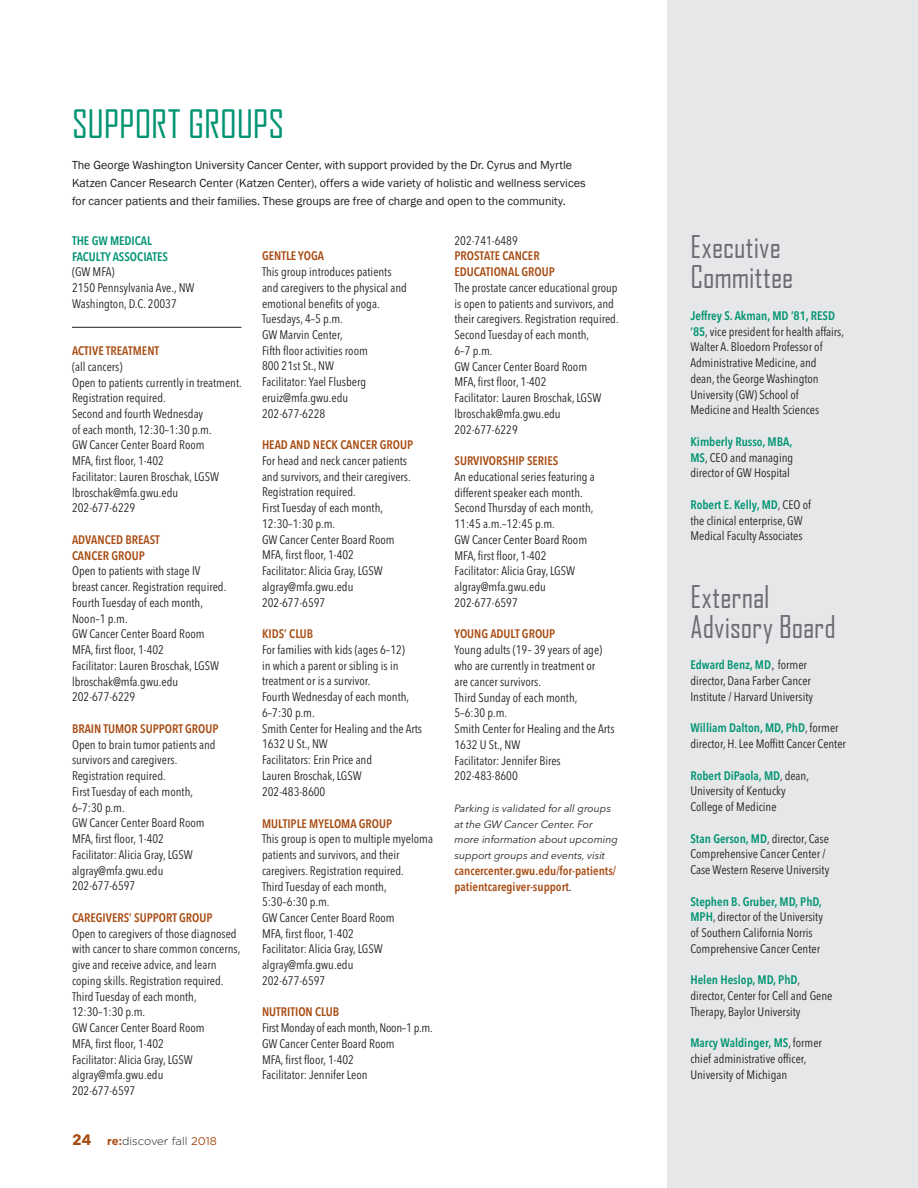
<style>
.page{position:relative;width:918px;height:1188px;background:#fff}
.page>*{position:absolute;margin:0;border:0;box-sizing:border-box;transform-origin:0 0}
.t1{font:37.5px "Agency FB";letter-spacing:-.005em;color:#009472}
.t2{font:30px/30px "Agency FB";letter-spacing:.005em;color:#6c6d70}
.t3{font:condensed 12.3px/15.8px "Avenir Next LT Pro";color:#231f20}
.t4{font:600 condensed 12.3px/15.8px "Avenir Next LT Pro";color:#a84c13}
.t5{font:600 condensed 12.3px/15.8px "Avenir Next LT Pro";color:#009472}
.t6{font:12px/18px "Franklin Gothic";color:#231f20}
.t7{font:300 11.25px "Gotham";color:#231f20}
.t8{font:italic 10.5px/15.8px "Avenir Next LT Pro";color:#231f20}
.s1{font-weight:400;font-style:italic;font-stretch:normal;color:#231f20}
.s2{font-family:"Avenir Next LT Pro";font-weight:700;font-size:15px;color:#a84c13}
.s3{font-weight:700;color:#a84c13}
.s4{font-weight:400;color:#a84c13}
.s5{font-weight:600;color:#009472}
.s6{font-family:"Arial";font-stretch:normal}
</style>
<div class="page">
<div style="left:668px;top:0;width:250px;height:1188px;background:#e6e7e9"></div>
<hr style="left:72px;top:327px;width:170px;height:1px;background:#231f20">
<p class="t1" style="left:72px;top:101px;width:214px">SUPPORT GROUPS</p>
<p class="t6" style="left:72px;top:157px;width:515px">The George Washington University Cancer Center, with support provided by the Dr. Cyrus and Myrtle<br>Katzen Cancer Research Center (Katzen Center), offers a wide variety of holistic and wellness services for cancer patients and their families. These groups are free of charge and open to the community.</p>
<p class="t5" style="left:72px;top:233px;width:98px">THE GW MEDICAL<br>FACULTY ASSOCIATES</p>
<p class="t3" style="left:72px;top:264px;width:124px">(GW MFA)<br>2150 Pennsylvania Ave., NW<br>Washington, D.C. 20037</p>
<p class="t4" style="left:72px;top:343px;width:89px">ACTIVE TREATMENT</p>
<p class="t3" style="left:72px;top:359px;width:171px">(all cancers)<br>Open to patients currently in treatment.<br>Registration required.<br>Second and fourth Wednesday<br>of each month, 12:30–1:30 p.m.<br>GW Cancer Center Board Room<br>MFA, frst foor, 1-402<br>Facilitator: Lauren Broschak, LGSW lbroschak@mfa.gwu.edu<br>202-677-6229</p>
<p class="t4" style="left:72px;top:532px;width:90px">ADVANCED BREAST<br>CANCER GROUP</p>
<p class="t3" style="left:72px;top:563px;width:156px">Open to patients with stage IV breast cancer. Registration required.<br>Fourth Tuesday of each month,<br>Noon–1 p.m.<br>GW Cancer Center Board Room<br>MFA, frst foor, 1-402<br>Facilitator: Lauren Broschak, LGSW lbroschak@mfa.gwu.edu<br>202-677-6229</p>
<p class="t4" style="left:72px;top:721px;width:148px">BRAIN TUMOR SUPPORT GROUP</p>
<p class="t3" style="left:72px;top:736px;width:145px">Open to brain tumor patients and survivors and caregivers.<br>Registration required.<br>First Tuesday of each month,<br>6–7:30 p.m.<br>GW Cancer Center Board Room<br>MFA, frst foor, 1-402<br>Facilitator: Alicia Gray, LGSW algray@mfa.gwu.edu<br>202-677-6597</p>
<p class="t4" style="left:72px;top:910px;width:142px">CAREGIVERS’ SUPPORT GROUP</p>
<p class="t3" style="left:72px;top:925px;width:170px">Open to caregivers of those diagnosed with cancer to share common concerns, give and receive advice, and learn coping skills. Registration required.<br>Third Tuesday of each month,<br>12:30–1:30 p.m.<br>GW Cancer Center Board Room<br>MFA, frst foor, 1-402<br>Facilitator: Alicia Gray, LGSW algray@mfa.gwu.edu<br>202-677-6597</p>
<p class="t3" style="left:455px;top:233px;width:65px">202-741-6489</p>
<p class="t4" style="left:455px;top:248px;width:102px">PROSTATE CANCER<br>EDUCATIONAL GROUP</p>
<p class="t3" style="left:455px;top:280px;width:166px">The prostate cancer educational group is open to patients and survivors, and their caregivers. Registration required.<br>Second Tuesday of each month,<br>6–7 p.m.<br>GW Cancer Center Board Room<br>MFA, frst foor, 1-402<br>Facilitator: Lauren Broschak, LGSW lbroschak@mfa.gwu.edu<br>202-677-6229</p>
<p class="t4" style="left:455px;top:453px;width:105px">SURVIVORSHIP SERIES</p>
<p class="t3" style="left:455px;top:469px;width:142px">An educational series featuring a different speaker each month.<br>Second Thursday of each month,<br>11:45 a.m.–12:45 p.m.<br>GW Cancer Center Board Room<br>MFA, frst foor, 1-402<br>Facilitator: Alicia Gray, LGSW algray@mfa.gwu.edu<br>202-677-6597</p>
<p class="t4" style="left:455px;top:626px;width:102px">YOUNG ADULT GROUP</p>
<p class="t3" style="left:455px;top:642px;width:162px">Young adults (19– 39 years of age) who are currently in treatment or<br>are cancer survivors.<br>Third Sunday of each month,<br>5–6:30 p.m.<br>Smith Center for Healing and the Arts<br>1632 U St., NW<br>Facilitator: Jennifer Bires<br>202-483-8600</p>
<p class="t8" style="left:454px;top:800px;width:165px">Parking is validated for all groups at the GW Cancer Center. For more information about upcoming support groups and events, visit</p>
<p class="t4" style="left:454px;top:863px;width:163px">cancercenter.gwu.edu/for-patients/ patientcaregiver-support<span class="s1">.</span></p>
<p class="t4" style="left:262px;top:248px;width:64px">GENTLE YOGA</p>
<p class="t3" style="left:262px;top:264px;width:147px">This group introduces patients and caregivers to the physical and emotional benefts of yoga.<br>Tuesdays, 4–5 p.m.<br>GW Marvin Center,<br>Fifth foor activities room<br>800 21st St., NW<br>Facilitator: Yael Flusberg eruiz@mfa.gwu.edu<br>202-677-6228</p>
<p class="t4" style="left:262px;top:437px;width:153px">HEAD AND NECK CANCER GROUP</p>
<p class="t3" style="left:262px;top:453px;width:150px">For head and neck cancer patients and survivors, and their caregivers.<br>Registration required.<br>First Tuesday of each month,<br>12:30–1:30 p.m.<br>GW Cancer Center Board Room<br>MFA, frst foor, 1-402<br>Facilitator: Alicia Gray, LGSW algray@mfa.gwu.edu<br>202-677-6597</p>
<p class="t4" style="left:262px;top:626px;width:53px">KIDS’ CLUB</p>
<p class="t3" style="left:262px;top:642px;width:162px">For families with kids (ages 6–12)<br>in which a parent or sibling is in treatment or is a survivor.<br>Fourth Wednesday of each month,<br>6–7:30 p.m.<br>Smith Center for Healing and the Arts<br>1632 U St., NW<br>Facilitators: Erin Price and<br>Lauren Broschak, LGSW<br>202-483-8600</p>
<p class="t4" style="left:262px;top:815px;width:132px">MULTIPLE MYELOMA GROUP</p>
<p class="t3" style="left:262px;top:831px;width:172px">This group is open to multiple myeloma patients and survivors, and their caregivers. Registration required.<br>Third Tuesday of each month,<br>5:30–6:30 p.m.<br>GW Cancer Center Board Room<br>MFA, frst foor, 1-402<br>Facilitator: Alicia Gray, LGSW algray@mfa.gwu.edu<br>202-677-6597</p>
<p class="t4" style="left:262px;top:1004px;width:79px">NUTRITION CLUB</p>
<p class="t3" style="left:262px;top:1020px;width:172px">First Monday of each month, Noon–1 p.m.<br>GW Cancer Center Board Room<br>MFA, frst foor, 1-402<br>Facilitator: Jennifer Leon</p>
<p class="t7" style="left:72px;top:1134px;width:146px"><span class="s2">24</span> <span class="s3">re:</span>discover fall <span class="s4">2018</span></p>
<p class="t2" style="left:690px;top:232px;width:104px">Executive<br>Committee</p>
<p class="t3" style="left:690px;top:308px;width:155px"><span class="s5">Jeffrey S. Akman, MD ’81, RESD ’85</span>, vice president for health affairs,<br>Walter A. Bloedorn Professor of<br>Administrative Medicine, and<br>dean, the George Washington<br>University (GW) School of<br>Medicine and Health Sciences</p>
<p class="t3" style="left:690px;top:434px;width:104px;text-align:justify"><span class="s5">Kimberly Russo, MBA, MS</span>, CEO and managing director of GW Hospital</p>
<p class="t3" style="left:690px;top:497px;width:122px"><span class="s5">Robert E. Kelly, MD</span>, CEO of the clinical enterprise, GW<br>Medical Faculty Associates</p>
<p class="t2" style="left:690px;top:581px;width:147px">External<br>Advisory Board</p>
<p class="t3" style="left:690px;top:657px;width:124px"><span class="s5">Edward Benz, MD</span><span class="s6">,</span> former director, Dana Farber Cancer<br>Institute / Harvard University</p>
<p class="t3" style="left:690px;top:720px;width:157px"><span class="s5">William Dalton, MD, PhD</span>, former director, H. Lee Mofftt Cancer Center</p>
<p class="t3" style="left:690px;top:767px;width:120px"><span class="s5">Robert DiPaola, MD</span>, dean,<br>University of Kentucky<br>College of Medicine</p>
<p class="t3" style="left:690px;top:830px;width:140px"><span class="s5">Stan Gerson, MD</span>, director, Case<br>Comprehensive Cancer Center /<br>Case Western Reserve University</p>
<p class="t3" style="left:690px;top:893px;width:134px"><span class="s5">Stephen B. Gruber, MD, PhD,<br>MPH</span>, director of the University of Southern California Norris<br>Comprehensive Cancer Center</p>
<p class="t3" style="left:690px;top:972px;width:143px"><span class="s5">Helen Heslop, MD, PhD</span>, director, Center for Cell and Gene<br>Therapy, Baylor University</p>
<p class="t3" style="left:690px;top:1035px;width:133px"><span class="s5">Marcy Waldinger, MS</span>, former chief administrative offcer,<br>University of Michigan</p>
</div>
